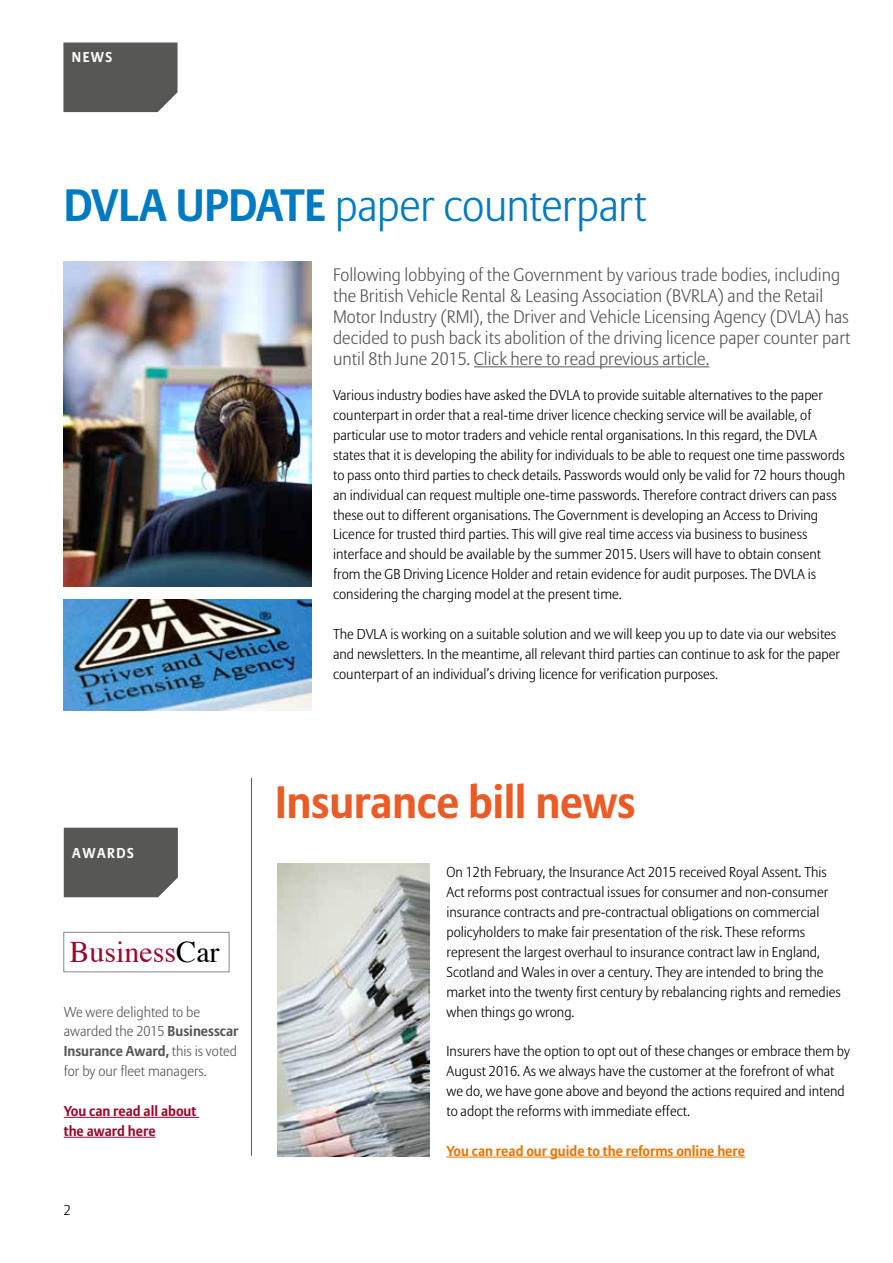
<style>
.page{position:relative;width:893px;height:1263px;background:#fff}
.page>*{position:absolute;margin:0;border:0;box-sizing:border-box;transform-origin:0 0}
.t1{font:300 45px "Allianz Sans";letter-spacing:-.015em;color:#007ac2}
.t2{font:700 45px "Allianz Sans";letter-spacing:-.01em;color:#eb5b25}
.t3{font:30px "Times";color:#990a2c}
.t4{font:300 18px/21px "Allianz Sans";color:#575756}
.t5{font:300 14.25px/20px "Allianz Sans";color:#000}
.t6{font:300 14.25px/20px "Allianz Sans";color:#575756}
.t7{font:700 14.25px "Allianz Sans";color:#ee7402}
.t8{font:700 14.25px/20px "Allianz Sans";color:#990a2c}
.t9{font:700 14.25px "Allianz Sans";letter-spacing:.1em;color:#fff}
.s1{font-weight:700}
.s2{color:#000}
</style>
<div class="page">
<div style="left:63px;top:43px;width:115px;height:69px;background:#575756"></div>
<hr style="left:474px;top:366px;width:235px;height:1px;background:#575756">
<hr style="left:64px;top:1117px;width:135px;height:1px;background:#990a2c">
<hr style="left:64px;top:1137px;width:92px;height:1px;background:#990a2c">
<div style="left:64px;top:828px;width:114px;height:69px;background:#575756"></div>
<hr style="left:251px;top:778px;width:1px;height:378px;background:#575756">
<img style="left:64px;top:599px;width:248px;height:112px">
<img style="left:64px;top:261px;width:248px;height:326px">
<div style="left:63px;top:932px;width:166px;height:40px;border:1px solid #878787"></div>
<hr style="left:446px;top:1157px;width:299px;height:1px;background:#ee7402">
<img style="left:278px;top:863px;width:151px;height:294px">
<p class="t9" style="left:72px;top:48px;width:42px">NEWS</p>
<h1 class="t1" style="left:64px;top:179px;width:584px"><span class="s1">DVLA UPDATE</span> paper counterpart</h1>
<p class="t4" style="left:333px;top:265px;width:519px">Following lobbying of the Government by various trade bodies, including the British Vehicle Rental &amp; Leasing Association (BVRLA) and the Retail Motor Industry (RMI), the Driver and Vehicle Licensing Agency (DVLA) has decided to push back its abolition of the driving licence paper counter part until 8th June 2015. Click here to read previous article.</p>
<p class="t5" style="left:333px;top:386px;width:513px">Various industry bodies have asked the DVLA to provide suitable alternatives to the paper counterpart in order that a real-time driver licence checking service will be available, of particular use to motor traders and vehicle rental organisations. In this regard, the DVLA states that it is developing the ability for individuals to be able to request one time passwords to pass onto third parties to check details. Passwords would only be valid for 72 hours though an individual can request multiple one-time passwords. Therefore contract drivers can pass these out to different organisations. The Government is developing an Access to Driving Licence for trusted third parties. This will give real time access via business to business interface and should be available by the summer 2015. Users will have to obtain consent from the GB Driving Licence Holder and retain evidence for audit purposes. The DVLA is considering the charging model at the present time.</p>
<p class="t5" style="left:333px;top:625px;width:508px">The DVLA is working on a suitable solution and we will keep you up to date via our websites and newsletters. In the meantime, all relevant third parties can continue to ask for the paper counterpart of an individual’s driving licence for verification purposes.</p>
<p class="t9" style="left:72px;top:843px;width:63px">AWARDS</p>
<h2 class="t3" style="left:70px;top:924px;width:152px">Business<span class="s2">Car</span></h2>
<p class="t6" style="left:64px;top:1002px;width:176px">We were delighted to be awarded the 2015 <span class="s1">Businesscar<br>Insurance Award,</span> this is voted for by our fleet managers.</p>
<p class="t8" style="left:64px;top:1101px;width:134px">You can read all about the award here</p>
<p class="t5" style="left:64px;top:1201px;width:9px">2</p>
<h1 class="t2" style="left:275px;top:773px;width:362px">Insurance bill news</h1>
<p class="t5" style="left:446px;top:863px;width:396px">On 12th February, the Insurance Act 2015 received Royal Assent. This Act reforms post contractual issues for consumer and non-consumer insurance contracts and pre-contractual obligations on commercial policyholders to make fair presentation of the risk. These reforms represent the largest overhaul to insurance contract law in England, Scotland and Wales in over a century. They are intended to bring the market into the twenty first century by rebalancing rights and remedies when things go wrong.</p>
<p class="t5" style="left:446px;top:1042px;width:405px">Insurers have the option to opt out of these changes or embrace them by August 2016. As we always have the customer at the forefront of what we do, we have gone above and beyond the actions required and intend to adopt the reforms with immediate effect.</p>
<p class="t7" style="left:446px;top:1141px;width:300px">You can read our guide to the reforms online here</p>
</div>
